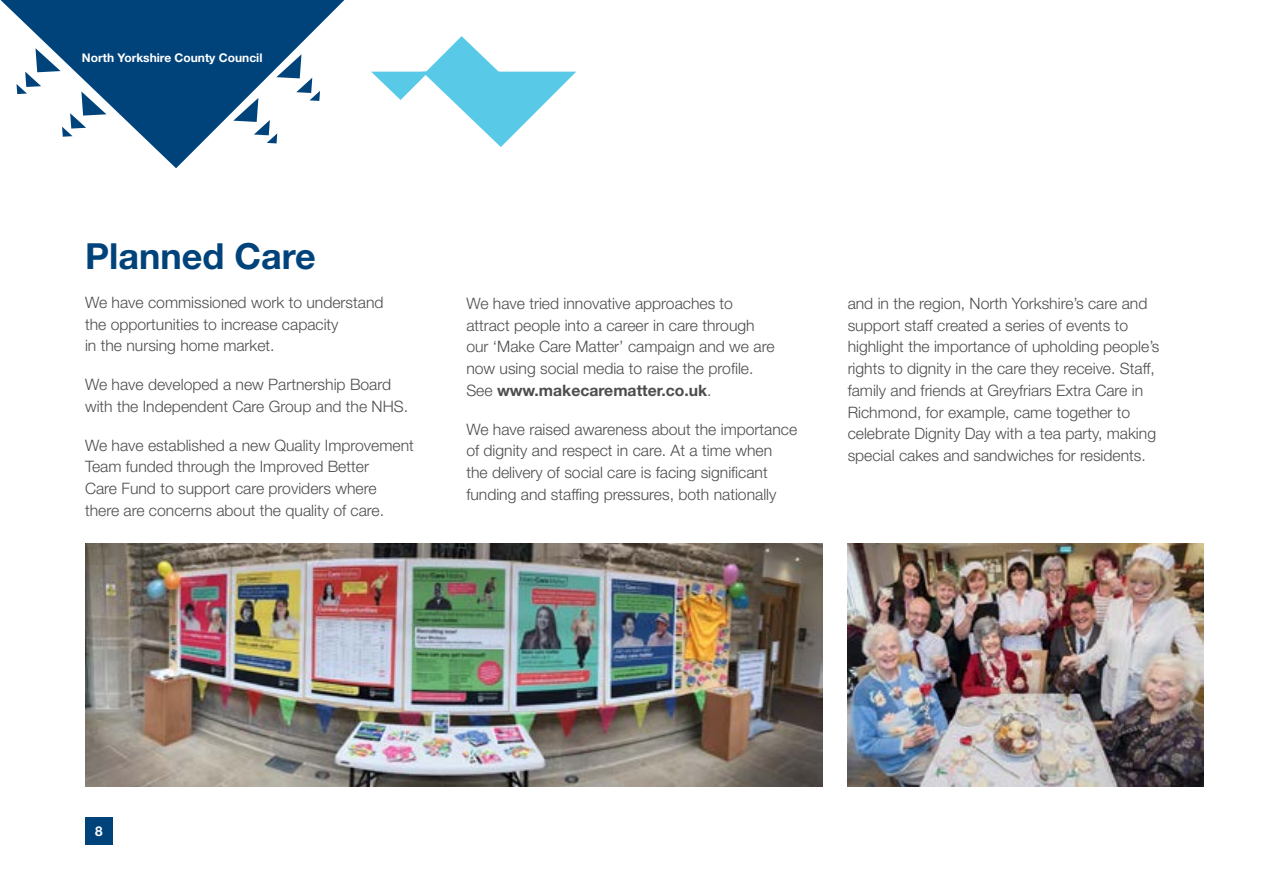
<style>
.page{position:relative;width:1263px;height:893px;background:#fff}
.page>*{position:absolute;margin:0;border:0;box-sizing:border-box;transform-origin:0 0}
.t1{font:700 36px "Helvetica Neue LT Std";color:#00437b}
.t2{font:300 15.75px/21.8px "Helvetica Neue LT Std";color:#4d4d4f}
.t3{font:700 13.5px "Helvetica Neue LT Std";color:#fff}
.t4{font:700 12px "Helvetica Neue LT Std";color:#fff}
.s1{font-weight:700}
</style>
<div class="page">
<svg style="left:1px;top:0;width:343px;height:168px;fill:#00437b"></svg>
<svg style="left:17px;top:48px;width:89px;height:89px"></svg>
<svg style="left:233px;top:54px;width:87px;height:89px"></svg>
<svg style="left:371px;top:36px;width:205px;height:111px"></svg>
<img style="left:85px;top:543px;width:737px;height:244px">
<img style="left:848px;top:543px;width:355px;height:244px">
<div style="left:85px;top:817px;width:28px;height:28px;background:#00437b"></div>
<p class="t4" style="left:82px;top:50px;width:182px">North Yorkshire County Council</p>
<h1 class="t1" style="left:85px;top:234px;width:232px">Planned Care</h1>
<p class="t2" style="left:85px;top:291px;width:300px">We have commissioned work to understand the opportunities to increase capacity<br>in the nursing home market.</p>
<p class="t2" style="left:85px;top:373px;width:324px">We have developed a new Partnership Board with the Independent Care Group and the NHS.</p>
<p class="t2" style="left:85px;top:434px;width:330px">We have established a new Quality Improvement Team funded through the Improved Better<br>Care Fund to support care providers where there are concerns about the quality of care.</p>
<p class="t2" style="left:466px;top:292px;width:310px">We have tried innovative approaches to attract people into a career in care through our ‘Make Care Matter’ campaign and we are now using social media to raise the profile.<br>See <span class="s1">www.makecarematter.co.uk</span>.</p>
<p class="t2" style="left:466px;top:418px;width:332px">We have raised awareness about the importance of dignity and respect in care. At a time when the delivery of social care is facing significant funding and staffing pressures, both nationally</p>
<p class="t2" style="left:848px;top:292px;width:313px">and in the region, North Yorkshire’s care and support staff created a series of events to highlight the importance of upholding people’s rights to dignity in the care they receive. Staff, family and friends at Greyfriars Extra Care in Richmond, for example, came together to celebrate Dignity Day with a tea party, making special cakes and sandwiches for residents.</p>
<p class="t3" style="left:95px;top:822px;width:9px">8</p>
</div>
